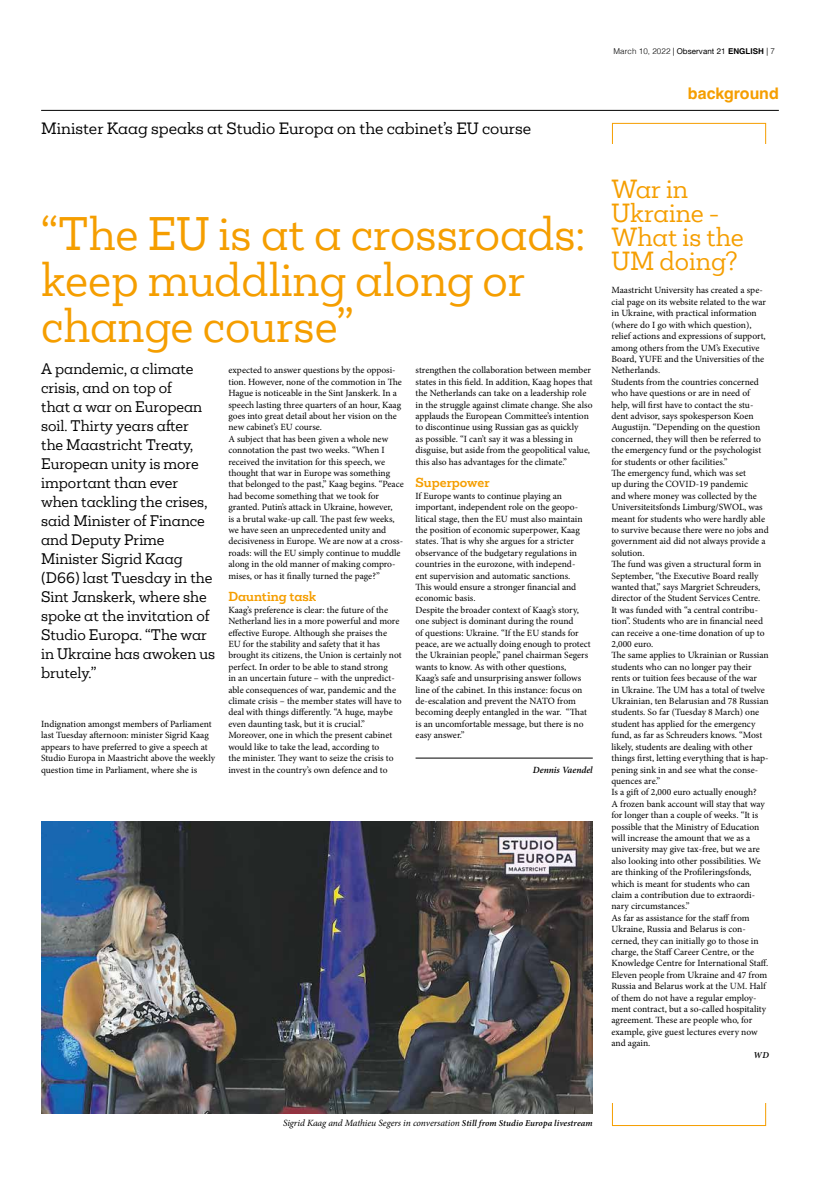
<style>
.page{position:relative;width:820px;height:1177px;background:#fff}
.page>*{position:absolute;margin:0;border:0;box-sizing:border-box;transform-origin:0 0}
.t1{font:43px/46px "Mokoko";color:#f59e00;scale:.96 1}
.t2{font:24px/24px "Mokoko";color:#f59e00}
.t3{font:700 16px "Helvetica";letter-spacing:-.005em;color:#f59e00}
.t4{font:15px "Mokoko";color:#000}
.t5{font:14px/19px "Mokoko";color:#000}
.t6{font:700 12px "Mokoko";color:#f59e00}
.t7{font:9.5px/11.4px "Minion Pro";letter-spacing:-.005em;color:#000}
.t8{font:italic 9.5px "Minion Pro";letter-spacing:-.005em;color:#000}
.t9{font:italic 600 9.5px "Minion Pro";letter-spacing:-.005em;color:#000}
.t10{font:italic 600 9px "Minion Pro";color:#000}
.t11{font:300 8px "Helvetica";letter-spacing:.01em;color:#000}
.s1{font-family:"Helvetica Neue";font-weight:400}
.s2{font-weight:700}
.s3{color:#1e1e1e}
.s4{font-weight:600;font-size:9px}
</style>
<div class="page">
<img style="left:41px;top:821px;width:551px;height:292px">
<hr style="left:415px;top:757px;width:177px;height:1px;background:#000">
<hr style="left:41px;top:110px;width:737px;height:1px;background:#000">
<h3 class="t4" style="left:41px;top:118px;width:491px">Minister Kaag speaks at Studio Europa on the cabinet’s EU course</h3>
<h1 class="t1" style="left:41px;top:210px;width:568px">“The EU is at a crossroads: keep muddling along or change course”</h1>
<p class="t5" style="left:41px;top:359px;width:176px">A pandemic, a climate crisis, and on top of<br>that a war on European soil. Thirty years after<br>the Maastricht Treaty,<br>European unity is more important than ever when tackling the crises, said Minister of Finance and Deputy Prime<br>Minister Sigrid Kaag (D66) last Tuesday in the<br>Sint Janskerk, where she spoke at the invitation of<br>Studio Europa. “The war in Ukraine has awoken us brutely.”</p>
<p class="t7" style="left:41px;top:718px;width:175px">Indignation amongst members of Parliament last Tuesday afternoon: minister Sigrid Kaag appears to have preferred to give a speech at Studio Europa in Maastricht above the weekly question time in Parliament, where she is</p>
<p class="t7" style="left:228px;top:364px;width:177px">expected to answer questions by the opposi&shy;tion. However, none of the commotion in The Hague is noticeable in the Sint Janskerk. In a speech lasting three quarters of an hour, Kaag goes into great detail about her vision on the new cabinet’s EU course.<br>A subject that has been given a whole new connotation the past two weeks. “When I received the invitation for this speech, we thought that war in Europe was something that belonged to the past,” Kaag begins. “Peace had become something that we took for granted. Putin’s attack in Ukraine, however,<br>is a brutal wake-up call. The past few weeks, we have seen an unprecedented unity and decisiveness in Europe. We are now at a cross&shy;roads: will the EU simply continue to muddle along in the old manner of making compro&shy;mises, or has it finally turned the page?”</p>
<p class="t6" style="left:228px;top:589px;width:89px">Daunting task</p>
<p class="t7" style="left:228px;top:604px;width:175px">Kaag’s preference is clear: the future of the Netherland lies in a more powerful and more effective Europe. Although she praises the EU for the stability and safety that it has brought its citizens, the Union is certainly not perfect. In order to be able to stand strong<br>in an uncertain future – with the unpredict&shy;able consequences of war, pandemic and the climate crisis – the member states will have to deal with things differently. “A huge, maybe even daunting task, but it is crucial.” Moreover, one in which the present cabinet would like to take the lead, according to<br>the minister. They want to seize the crisis to invest in the country’s own defence and to</p>
<p class="t7" style="left:415px;top:364px;width:179px">strengthen the collaboration between member states in this field. In addition, Kaag hopes that the Netherlands can take on a leadership role in the struggle against climate change. She also applauds the European Committee’s intention to discontinue using Russian gas as quickly<br>as possible. “I can’t say it was a blessing in disguise, but aside from the geopolitical value, this also has advantages for the climate.”</p>
<p class="t6" style="left:415px;top:475px;width:76px">Superpower</p>
<p class="t7" style="left:415px;top:490px;width:177px">If Europe wants to continue playing an important, independent role on the geopo&shy;litical stage, then the EU must also maintain the position of economic superpower, Kaag states. That is why she argues for a stricter observance of the budgetary regulations in countries in the eurozone, with independ-<br>ent supervision and automatic sanctions.<br>This would ensure a stronger financial and economic basis.<br>Despite the broader context of Kaag’s story, one subject is dominant during the round<br>of questions: Ukraine. “If the EU stands for peace, are we actually doing enough to protect the Ukrainian people,” panel chairman Segers wants to know. As with other questions, Kaag’s safe and unsurprising answer follows line of the cabinet. In this instance: focus on de-escalation and prevent the NATO from becoming deeply entangled in the war. “That is an uncomfortable message, but there is no easy answer.”</p>
<p class="t9" style="left:532px;top:762px;width:61px">Dennis Vaendel</p>
<p class="t11" style="left:613px;top:44px;width:163px">March 10, 2022 <span class="s1">| Observant 21</span> <span class="s2">ENGLISH</span> <span class="s1">|</span> 7</p>
<h3 class="t3" style="left:687px;top:83px;width:92px">background</h3>
<h2 class="t2" style="left:611px;top:177px;width:134px">War in<br>Ukraine -<br>What is the<br>UM doing?</h2>
<p class="t7" style="left:611px;top:285px;width:159px">Maastricht University has created a spe&shy;cial page on its website related to the war in Ukraine, with practical information (where do I go with which question), relief actions and expressions of support, among others from the UM’s Executive Board, YUFE and the Universities of the Netherlands.<br>Students from the countries concerned who have questions or are in need of help, will first have to contact the stu&shy;dent advisor, says spokesperson Koen Augustijn. “Depending on the question concerned, they will then be referred to the emergency fund or the psychologist for students or other facilities.”<br>The emergency fund, which was set<br>up during the COVID-19 pandemic<br>and where money was collected by the Universiteitsfonds Limburg/SWOL, was meant for students who were hardly able to survive because there were no jobs and government aid did not always provide a solution.<br>The fund was given a structural form in September, “the Executive Board really wanted that,” says Margriet Schreuders, director of the Student Services Centre.<br>It was funded with “a central contribu&shy;tion”. Students who are in financial need can receive a one-time donation of up to 2,000 euro.<br>The same applies to Ukrainian or Russian students who can no longer pay their rents or tuition fees because of the war<br>in Ukraine. The UM has a total of twelve Ukrainian, ten Belarusian and 78 Russian students. So far (Tuesday 8 March) one student has applied for the emergency fund, as far as Schreuders knows. “Most likely, students are dealing with other things first, letting everything that is hap&shy;pening sink in and see what the conse&shy;quences are.”<br>Is a gift of 2,000 euro actually enough?<br>A frozen bank account will stay that way for longer than a couple of weeks. “It is possible that the Ministry of Education will increase the amount that we as a university may give tax-free, but we are also looking into other possibilities. We are thinking of the Profileringsfonds, which is meant for students who can claim a contribution due to extraordi&shy;nary circumstances.”<br>As far as assistance for the staff from Ukraine, Russia and Belarus is con&shy;cerned, they can initially go to those in charge, the Staff Career Centre, or the Knowledge Centre for International Staff.<br>Eleven people from Ukraine and 47 from Russia and Belarus work at the <span class="s3">UM</span>. Half of them do not have a regular employ&shy;ment contract, but a so-called hospitality agreement. These are people who, for example, give guest lectures every now and again.</p>
<p class="t10" style="left:753px;top:1048px;width:17px">WD</p>
<p class="t8" style="left:283px;top:1116px;width:311px">Sigrid Kaag and Mathieu Segers in conversation <span class="s4">Still from Studio Europa livestream</span></p>
</div>
